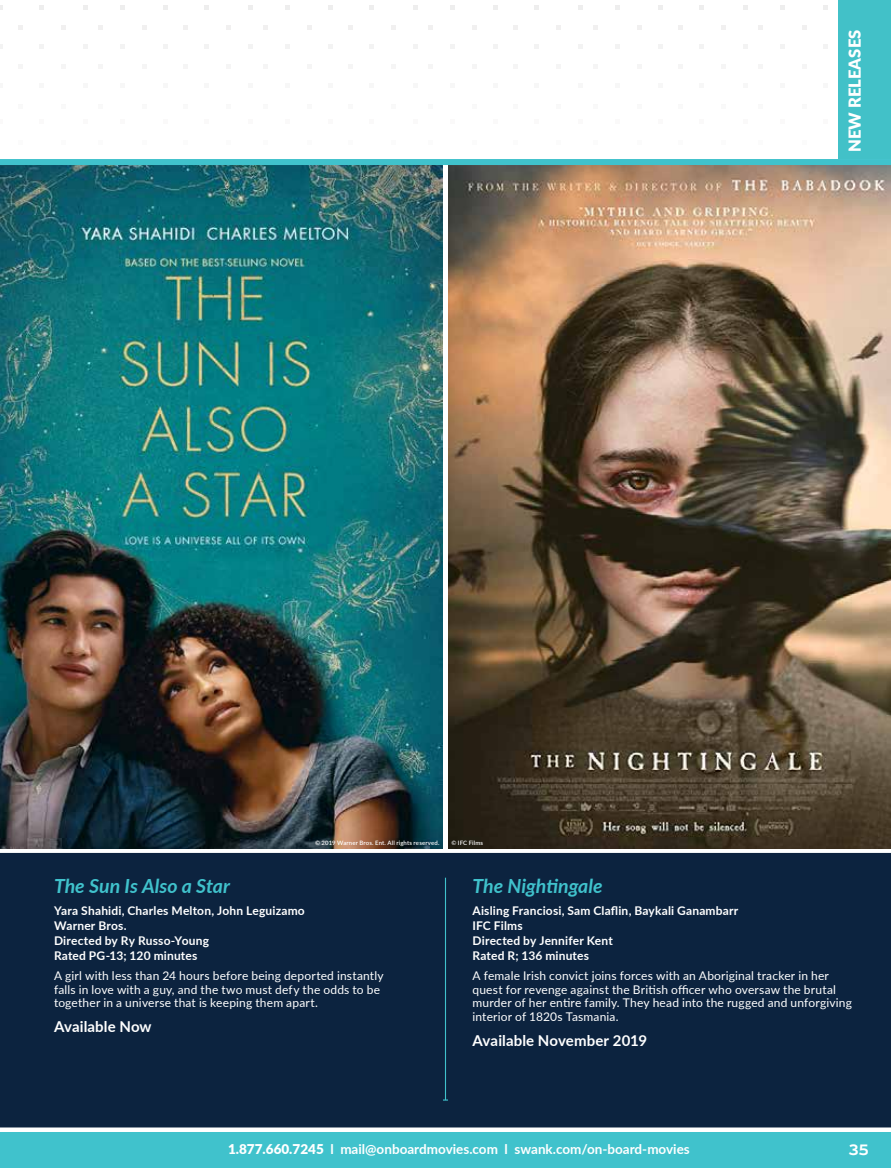
<style>
.page{position:relative;width:891px;height:1168px;background:#fff}
.page>*{position:absolute;margin:0;border:0;box-sizing:border-box;transform-origin:0 0}
.t1{font:italic 700 19.5px "Lato";color:#40c2cc}
.t2{font:900 16.5px "Lato";letter-spacing:.01em;color:#fff}
.t3{font:700 15px "Lato";letter-spacing:.01em;color:#fff}
.t4{font:700 13.5px "Lato";color:#fff}
.t5{font:12px/13.5px "Lato";letter-spacing:.015em;color:#fff}
.t6{font:700 12px/15px "Lato";letter-spacing:.015em;color:#fff}
.t7{font:600 6px "Lato";letter-spacing:.025em;color:#fff}
.s1{font-weight:900}
</style>
<div class="page">
<div style="left:0;top:850px;width:891px;height:277px;background:#0c233f"></div>
<hr style="left:445px;top:878px;width:1px;height:222px;background:#40c2cc">
<div style="left:0;top:848px;width:891px;height:5px;background:#fff"></div>
<div style="left:0;top:1128px;width:891px;height:40px;background:#40c2cc"></div>
<div style="left:0;top:1127px;width:891px;height:5px;background:#fff"></div>
<img style="left:448px;top:165px;width:443px;height:683px">
<img style="left:0;top:165px;width:442px;height:683px">
<div style="left:838px;top:0;width:53px;height:159px;background:#42c1c8"></div>
<div style="left:0;top:159px;width:891px;height:6px;background:#40c2cc"></div>
<h2 class="t2" style="left:842px;top:152px;width:124px;rotate:-90deg">NEW RELEASES</h2>
<p class="t7" style="left:315px;top:839px;width:126px">© 2019 Warner Bros. Ent. All rights reserved.</p>
<p class="t7" style="left:452px;top:838px;width:33px">© IFC Films</p>
<h1 class="t1" style="left:54px;top:872px;width:177px">The Sun Is Also a Star</h1>
<p class="t6" style="left:54px;top:902px;width:252px">Yara Shahidi, Charles Melton, John Leguizamo<br>Warner Bros.<br>Directed by Ry Russo-Young<br>Rated PG-13; 120 minutes</p>
<p class="t5" style="left:54px;top:968px;width:331px">A girl with less than 24 hours before being deported instantly falls in love with a guy, and the two must defy the odds to be together in a universe that is keeping them apart.</p>
<p class="t3" style="left:54px;top:1015px;width:99px">Available Now</p>
<h1 class="t1" style="left:473px;top:872px;width:132px">The Nightingale</h1>
<p class="t6" style="left:473px;top:902px;width:267px">Aisling Franciosi, Sam Claflin, Baykali Ganambarr<br>IFC Films<br>Directed by Jennifer Kent<br>Rated R; 136 minutes</p>
<p class="t5" style="left:473px;top:968px;width:381px">A female Irish convict joins forces with an Aboriginal tracker in her quest for revenge against the British officer who oversaw the brutal murder of her entire family. They head into the rugged and unforgiving interior of 1820s Tasmania.</p>
<p class="t3" style="left:473px;top:1029px;width:176px">Available November 2019</p>
<p class="t4" style="left:228px;top:1139px;width:463px"><span class="s1">1.877.660.7245</span> l mail@onboardmovies.com l swank.com/on-board-movies</p>
</div>
